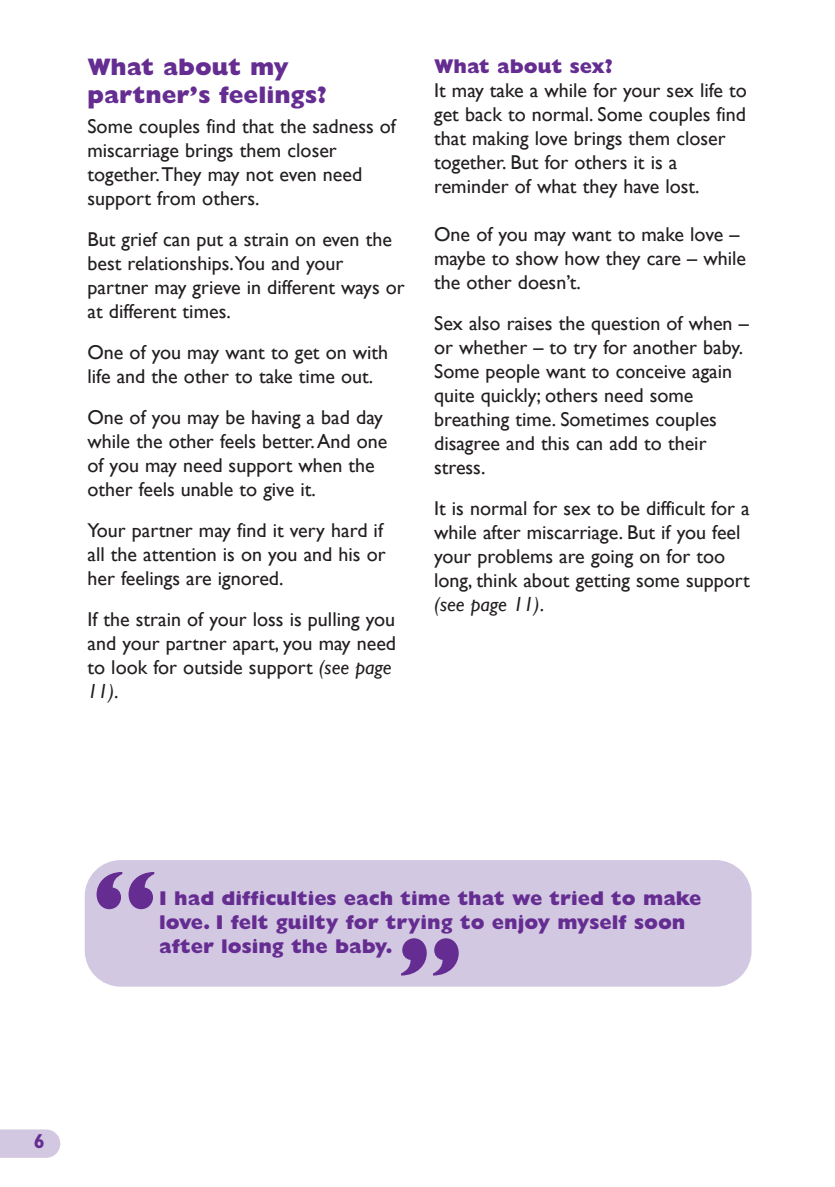
<style>
.page{position:relative;width:835px;height:1187px;background:#fff}
.page>*{position:absolute;margin:0;border:0;box-sizing:border-box;transform-origin:0 0}
.t1{font:800 96px "Gill Sans";color:#652d91}
.t2{font:800 24px/28px "Gill Sans";color:#652d91}
.t3{font:20px/24px "Gill Sans";color:#231f20}
.t4{font:800 20px/24px "Gill Sans";color:#652d91}
.t5{font:700 20px "Gill Sans";color:#652d91}
.s1{font-style:italic}
</style>
<div class="page">
<div style="left:85px;top:860px;width:667px;height:126px;background:#d3c8e2;border-radius:36px"></div>
<svg style="left:0;top:1129px;width:60px;height:28px;background:#d5cbe3"></svg>
<p class="t2" style="left:87px;top:55px;width:241px">What about my partner’s feelings?</p>
<p class="t3" style="left:87px;top:114px;width:310px">Some couples find that the sadness of miscarriage brings them closer together.They may not even need support from others.</p>
<p class="t3" style="left:87px;top:227px;width:319px">But grief can put a strain on even the best relationships.You and your partner may grieve in different ways or at different times.</p>
<p class="t3" style="left:87px;top:340px;width:302px">One of you may want to get on with life and the other to take time out.</p>
<p class="t3" style="left:87px;top:405px;width:301px">One of you may be having a bad day while the other feels better.And one of you may need support when the other feels unable to give it.</p>
<p class="t3" style="left:87px;top:518px;width:300px">Your partner may find it very hard if all the attention is on you and his or her feelings are ignored.</p>
<p class="t3" style="left:87px;top:607px;width:310px">If the strain of your loss is pulling you and your partner apart, you may need to look for outside support <span class="s1">(see page<br>11)</span>.</p>
<p class="t4" style="left:434px;top:56px;width:180px">What about sex?</p>
<p class="t3" style="left:434px;top:78px;width:314px">It may take a while for your sex life to get back to normal. Some couples find that making love brings them closer together. But for others it is a reminder of what they have lost.</p>
<p class="t3" style="left:434px;top:222px;width:313px">One of you may want to make love – maybe to show how they care – while the other doesn’t.</p>
<p class="t3" style="left:434px;top:311px;width:316px">Sex also raises the question of when – or whether – to try for another baby.<br>Some people want to conceive again quite quickly; others need some breathing time. Sometimes couples disagree and this can add to their stress.</p>
<p class="t3" style="left:434px;top:496px;width:317px">It is normal for sex to be difficult for a while after miscarriage. But if you feel your problems are going on for too long, think about getting some support <span class="s1">(see page 11)</span>.</p>
<h1 class="t1" style="left:91px;top:869px;width:69px">“</h1>
<p class="t4" style="left:159px;top:887px;width:544px">I had difficulties each time that we tried to make love. I felt guilty for trying to enjoy myself soon</p>
<p class="t4" style="left:159px;top:935px;width:235px">after losing the baby.</p>
<h1 class="t1" style="left:465px;top:978px;width:69px;rotate:-180deg">“</h1>
<p class="t5" style="left:34px;top:1133px;width:13px">6</p>
</div>
